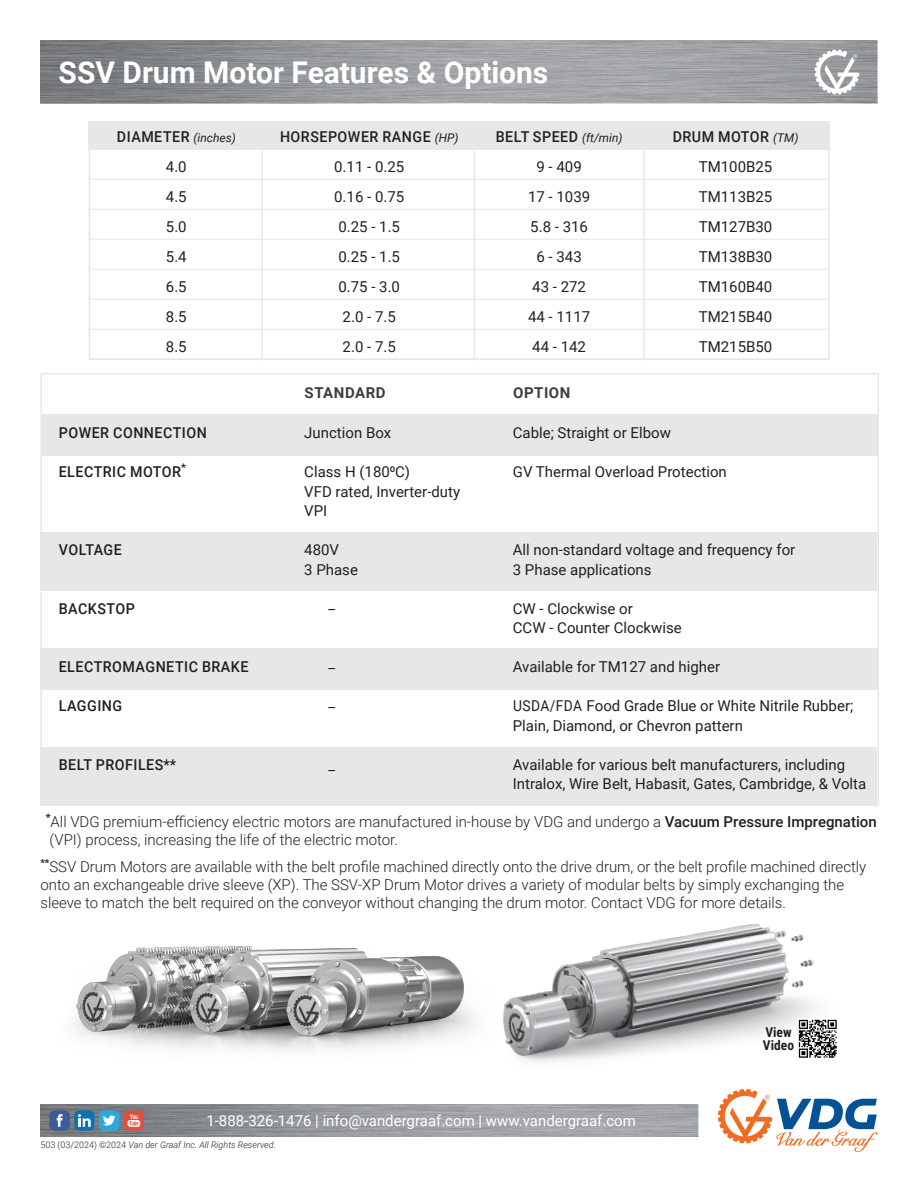
<style>
.page{position:relative;width:918px;height:1188px;background:#fff}
.page>*{position:absolute;margin:0;border:0;box-sizing:border-box;transform-origin:0 0}
.t1{font:700 30px "Roboto";color:#fff}
.t2{font:15px "Roboto";color:#231f20}
.t3{font:300 15px/18px "Roboto";color:#231f20}
.t4{font:500 15px "Roboto";letter-spacing:.035em;color:#231f20;scale:.95 1}
.t5{font:15px "Roboto";color:#fff}
.t6{font:15px "Roboto";color:#231f20;scale:.92 1}
.t7{font:700 15px "Roboto";letter-spacing:.035em;color:#3e3e3f}
.t8{font:700 13.5px "Roboto Condensed";color:#231f20}
.t9{font:italic 300 9px "Roboto";color:#231f20}
.s1{font-weight:400;font-style:italic;font-size:12px}
.s2{font-weight:500}
.s3{font-style:normal}
</style>
<div class="page">
<svg style="left:40px;top:1104px;width:658px;height:33px;background:#96999c"></svg>
<svg style="left:40px;top:40px;width:838px;height:64px;background:#96999c"></svg>
<svg style="left:814px;top:49px;width:46px;height:46px"></svg>
<div style="left:50px;top:1110px;width:20px;height:21px;background:#3b5b9c;border-radius:5px"></div>
<svg style="left:57px;top:1114px;width:6px;height:13px"></svg>
<div style="left:74px;top:1110px;width:20px;height:21px;background:#0973b3;border-radius:5px"></div>
<svg style="left:78px;top:1114px;width:13px;height:13px"></svg>
<div style="left:99px;top:1110px;width:20px;height:21px;background:#2aa9e0;border-radius:5px"></div>
<svg style="left:103px;top:1115px;width:12px;height:11px"></svg>
<div style="left:124px;top:1110px;width:20px;height:21px;background:#e24d41;border-radius:5px"></div>
<svg style="left:128px;top:1114px;width:12px;height:13px"></svg>
<svg style="left:718px;top:1089px;width:159px;height:63px"></svg>
<div style="left:40px;top:747px;width:838px;height:59px;background:#e6e7e9"></div>
<div style="left:40px;top:648px;width:839px;height:42px;background:#e6e7e9"></div>
<div style="left:41px;top:414px;width:837px;height:42px;background:#e6e7e9"></div>
<div style="left:40px;top:532px;width:838px;height:59px;background:#e6e7e9"></div>
<div style="left:40px;top:373px;width:839px;height:433px;border:2px solid #e6e7e9"></div>
<hr style="left:40px;top:423px;width:838px;height:1px;background:#e6e7e9">
<hr style="left:40px;top:540px;width:838px;height:2px;background:#e6e7e9">
<img style="left:74px;top:945px;width:367px;height:106px">
<img style="left:441px;top:923px;width:375px;height:139px">
<svg style="left:798px;top:1019px;width:39px;height:40px"></svg>
<svg style="left:799px;top:1020px;width:38px;height:38px"></svg>
<div style="left:88px;top:122px;width:741px;height:28px;background:#e6e7e9"></div>
<div style="left:89px;top:122px;width:741px;height:238px;border:2px solid #e6e7e9"></div>
<hr style="left:90px;top:179px;width:738px;height:1px;background:#e6e7e9">
<hr style="left:90px;top:209px;width:738px;height:1px;background:#e6e7e9">
<hr style="left:90px;top:239px;width:738px;height:1px;background:#e6e7e9">
<hr style="left:90px;top:269px;width:738px;height:1px;background:#e6e7e9">
<hr style="left:90px;top:359px;width:738px;height:1px;background:#e6e7e9">
<hr style="left:261px;top:150px;width:2px;height:210px;background:#e6e7e9">
<hr style="left:474px;top:150px;width:1px;height:210px;background:#e6e7e9">
<hr style="left:643px;top:150px;width:2px;height:210px;background:#e6e7e9">
<hr style="left:90px;top:299px;width:738px;height:1px;background:#e6e7e9">
<hr style="left:90px;top:329px;width:738px;height:1px;background:#e6e7e9">
<h1 class="t1" style="left:59px;top:52px;width:491px">SSV Drum Motor Features &amp; Options</h1>
<p class="t4" style="left:117px;top:126px;width:127px">DIAMETER <span class="s1">(inches)</span></p>
<p class="t2" style="left:166px;top:156px;width:22px">4.0</p>
<p class="t2" style="left:166px;top:186px;width:22px">4.5</p>
<p class="t2" style="left:166px;top:216px;width:22px">5.0</p>
<p class="t2" style="left:166px;top:246px;width:22px">5.4</p>
<p class="t2" style="left:166px;top:276px;width:22px">6.5</p>
<p class="t2" style="left:166px;top:306px;width:22px">8.5</p>
<p class="t2" style="left:166px;top:336px;width:22px">8.5</p>
<p class="t4" style="left:280px;top:126px;width:190px">HORSEPOWER RANGE <span class="s1">(HP)</span></p>
<p class="t2" style="left:334px;top:156px;width:72px">0.11 - 0.25</p>
<p class="t2" style="left:334px;top:186px;width:72px">0.16 - 0.75</p>
<p class="t2" style="left:338px;top:216px;width:63px">0.25 - 1.5</p>
<p class="t2" style="left:338px;top:246px;width:63px">0.25 - 1.5</p>
<p class="t2" style="left:338px;top:276px;width:63px">0.75 - 3.0</p>
<p class="t2" style="left:343px;top:306px;width:55px">2.0 - 7.5</p>
<p class="t2" style="left:343px;top:336px;width:55px">2.0 - 7.5</p>
<p class="t4" style="left:496px;top:126px;width:135px">BELT SPEED <span class="s1">(ft/min)</span></p>
<p class="t2" style="left:536px;top:156px;width:47px">9 - 409</p>
<p class="t2" style="left:528px;top:186px;width:64px">17 - 1039</p>
<p class="t2" style="left:530px;top:216px;width:59px">5.8 - 316</p>
<p class="t2" style="left:536px;top:246px;width:47px">6 - 343</p>
<p class="t2" style="left:532px;top:276px;width:55px">43 - 272</p>
<p class="t2" style="left:528px;top:306px;width:64px">44 - 1117</p>
<p class="t2" style="left:532px;top:336px;width:55px">44 - 142</p>
<p class="t7" style="left:305px;top:382px;width:83px">STANDARD</p>
<p class="t7" style="left:513px;top:382px;width:59px">OPTION</p>
<p class="t4" style="left:673px;top:126px;width:134px">DRUM MOTOR <span class="s1">(TM)</span></p>
<p class="t2" style="left:699px;top:156px;width:75px">TM100B25</p>
<p class="t2" style="left:699px;top:186px;width:75px">TM113B25</p>
<p class="t2" style="left:699px;top:216px;width:75px">TM127B30</p>
<p class="t2" style="left:699px;top:246px;width:75px">TM138B30</p>
<p class="t2" style="left:699px;top:276px;width:75px">TM160B40</p>
<p class="t2" style="left:699px;top:306px;width:75px">TM215B40</p>
<p class="t2" style="left:699px;top:336px;width:75px">TM215B50</p>
<p class="t4" style="left:59px;top:422px;width:157px">POWER CONNECTION</p>
<p class="t2" style="left:304px;top:422px;width:88px">Junction Box</p>
<p class="t2" style="left:513px;top:422px;width:160px">Cable; Straight or Elbow</p>
<p class="t4" style="left:59px;top:461px;width:136px">ELECTRIC MOTOR<sup>*</sup></p>
<p class="t2" style="left:304px;top:461px;width:107px">Class H (1800C)</p>
<p class="t2" style="left:513px;top:461px;width:216px">GV Thermal Overload Protection</p>
<p class="t2" style="left:304px;top:481px;width:157px">VFD rated, Inverter-duty</p>
<p class="t2" style="left:304px;top:500px;width:25px">VPI</p>
<p class="t4" style="left:59px;top:539px;width:68px">VOLTAGE</p>
<p class="t2" style="left:304px;top:539px;width:36px">480V</p>
<p class="t2" style="left:513px;top:539px;width:284px">All non-standard voltage and frequency for</p>
<p class="t2" style="left:304px;top:559px;width:55px">3 Phase</p>
<p class="t2" style="left:513px;top:559px;width:140px">3 Phase applications</p>
<p class="t4" style="left:59px;top:598px;width:82px">BACKSTOP</p>
<p class="t2" style="left:328px;top:593px;width:8px">_</p>
<p class="t2" style="left:513px;top:598px;width:121px">CW - Clockwise or</p>
<p class="t2" style="left:513px;top:617px;width:170px">CCW - Counter Clockwise</p>
<p class="t4" style="left:59px;top:656px;width:201px">ELECTROMAGNETIC BRAKE</p>
<p class="t2" style="left:328px;top:652px;width:8px">_</p>
<p class="t2" style="left:513px;top:656px;width:209px">Available for TM127 and higher</p>
<p class="t4" style="left:59px;top:695px;width:68px">LAGGING</p>
<p class="t2" style="left:328px;top:691px;width:8px">_</p>
<p class="t6" style="left:513px;top:695px;width:371px">USDA/FDA Food Grade Blue or White Nitrile Rubber;</p>
<p class="t2" style="left:513px;top:715px;width:232px">Plain, Diamond, or Chevron pattern</p>
<p class="t4" style="left:59px;top:754px;width:125px">BELT PROFILES**</p>
<p class="t2" style="left:329px;top:754px;width:8px">_</p>
<p class="t2" style="left:513px;top:754px;width:334px">Available for various belt manufacturers, including</p>
<p class="t2" style="left:513px;top:773px;width:355px">Intralox, Wire Belt, Habasit, Gates, Cambridge, &amp; Volta</p>
<p class="t3" style="left:46px;top:812px;width:832px"><sup>*</sup>All VDG premium-efficiency electric motors are manufactured in-house by VDG and undergo a <span class="s2">Vacuum Pressure Impregnation</span></p>
<p class="t3" style="left:50px;top:830px;width:350px">(VPI) process, increasing the life of the electric motor.</p>
<p class="t3" style="left:40px;top:857px;width:827px"><sup>**</sup>SSV Drum Motors are available with the belt profile machined directly onto the drive drum, or the belt profile machined directly onto an exchangeable drive sleeve (XP). The SSV-XP Drum Motor drives a variety of modular belts by simply exchanging the sleeve to match the belt required on the conveyor without changing the drum motor. Contact VDG for more details.</p>
<p class="t5" style="left:206px;top:1110px;width:431px">1-888-326-1476 | info@vandergraaf.com | www.vandergraaf.com</p>
<p class="t9" style="left:40px;top:1138px;width:237px"><span class="s3">503 (03/2024) ©2024</span> Van der Graaf Inc. All Rights Reserved.</p>
<p class="t8" style="left:765px;top:1023px;width:28px">View</p>
<p class="t8" style="left:763px;top:1036px;width:33px">Video</p>
</div>
